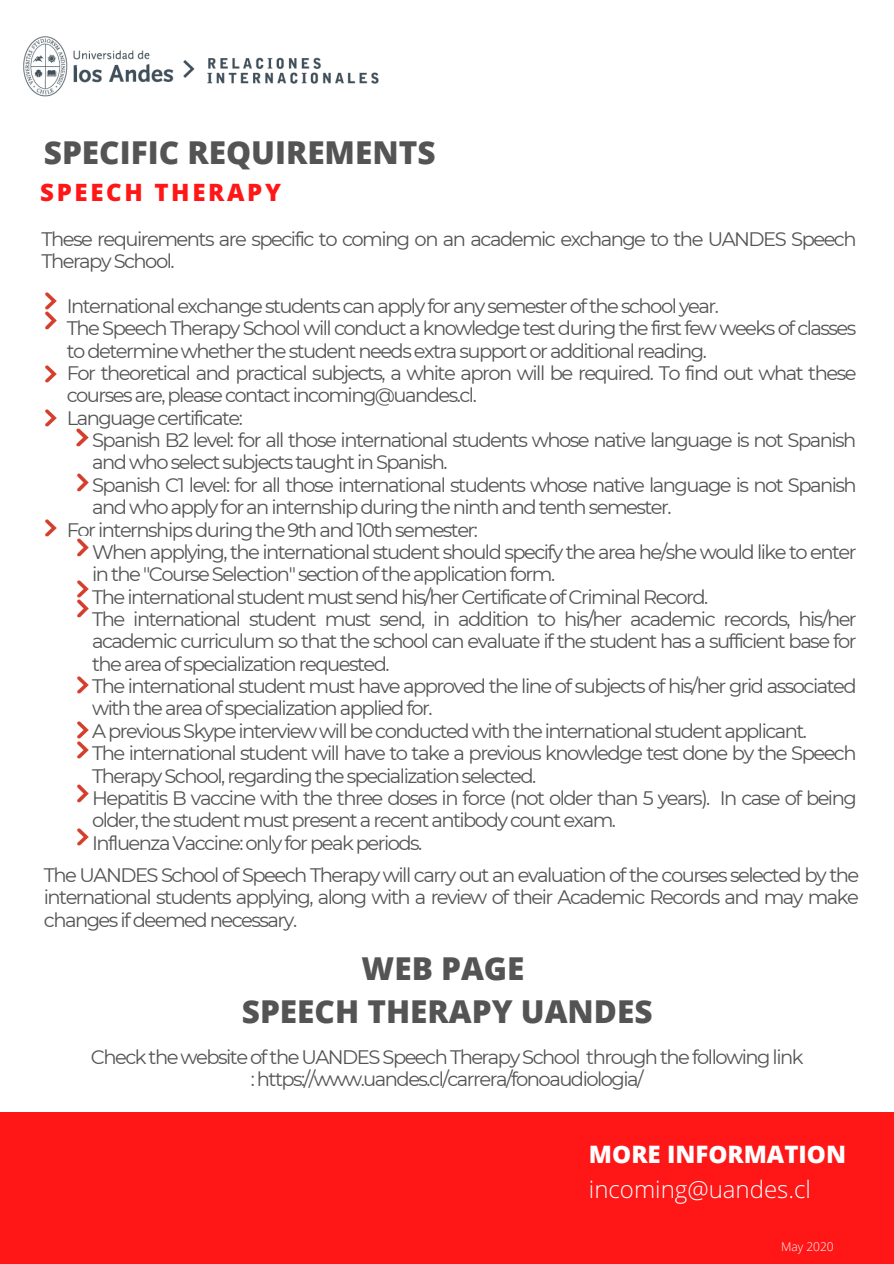
<style>
.page{position:relative;width:894px;height:1264px;background:#fff}
.page>*{position:absolute;margin:0;border:0;box-sizing:border-box;transform-origin:0 0}
.t1{font:800 31.5px/43.2px "Open Sans";color:#545454;text-align:center}
.t2{font:300 24px "Open Sans Hebrew";color:#fff}
.t3{font:800 24px "Open Sans";color:#fff}
.t4{font:800 24px "Open Sans Hebrew";letter-spacing:.11em;color:#ff1616}
.t5{font:19.5px/22.4px "Montserrat";letter-spacing:-.08em;color:#545454}
.t6{font:300 12px "Open Sans";color:#fff}
</style>
<div class="page">
<img style="left:23px;top:36px;width:356px;height:61px">
<img style="left:45px;top:292px;width:12px;height:38px">
<img style="left:76px;top:428px;width:13px;height:19px">
<img style="left:45px;top:519px;width:12px;height:18px">
<img style="left:45px;top:365px;width:12px;height:18px">
<img style="left:45px;top:409px;width:12px;height:18px">
<img style="left:77px;top:473px;width:12px;height:19px">
<img style="left:77px;top:538px;width:12px;height:19px">
<img style="left:77px;top:721px;width:12px;height:38px">
<img style="left:77px;top:828px;width:12px;height:18px">
<img style="left:77px;top:784px;width:12px;height:19px">
<img style="left:77px;top:676px;width:12px;height:18px">
<img style="left:77px;top:580px;width:12px;height:38px">
<div style="left:0;top:1112px;width:893px;height:151px;background:#ff1616"></div>
<h1 class="t1" style="left:44px;top:130px;width:393px">SPECIFIC REQUIREMENTS</h1>
<p class="t4" style="left:40px;top:176px;width:242px">SPEECH THERAPY</p>
<p class="t5" style="left:41px;top:228px;width:816px">These requirements are specific to coming on an academic exchange to the UANDES Speech<br>Therapy School.</p>
<p class="t5" style="left:67px;top:295px;width:791px">International exchange students can apply for any semester of the school year.<br>The Speech Therapy School will conduct a knowledge test during the first few weeks of classes to determine whether the student needs extra support or additional reading.<br>For theoretical and practical subjects, a white apron will be required. To find out what these courses are, please contact incoming@uandes.cl.<br>Language certificate:</p>
<p class="t5" style="left:92px;top:429px;width:765px">Spanish B2 level: for all those international students whose native language is not Spanish</p>
<p class="t5" style="left:92px;top:451px;width:357px">and who select subjects taught in Spanish.</p>
<p class="t5" style="left:92px;top:473px;width:765px">Spanish C1 level: for all those international students whose native language is not Spanish</p>
<p class="t5" style="left:92px;top:496px;width:580px">and who apply for an internship during the ninth and tenth semester.</p>
<p class="t5" style="left:67px;top:518px;width:412px">For internships during the 9th and 10th semester:</p>
<p class="t5" style="left:92px;top:540px;width:765px">When applying, the international student should specify the area he/she would like to enter</p>
<p class="t5" style="left:92px;top:563px;width:464px">in the "Course Selection" section of the application form.</p>
<p class="t5" style="left:92px;top:585px;width:617px">The international student must send his/her Certificate of Criminal Record.</p>
<p class="t5" style="left:92px;top:608px;width:766px">The international student must send, in addition to his/her academic records, his/her</p>
<p class="t5" style="left:92px;top:630px;width:765px">academic curriculum so that the school can evaluate if the student has a sufficient base for</p>
<p class="t5" style="left:92px;top:652px;width:299px">the area of specialization requested.</p>
<p class="t5" style="left:92px;top:675px;width:765px">The international student must have approved the line of subjects of his/her grid associated</p>
<p class="t5" style="left:92px;top:697px;width:342px">with the area of specialization applied for.</p>
<p class="t5" style="left:92px;top:719px;width:716px">A previous Skype interview will be conducted with the international student applicant.</p>
<p class="t5" style="left:92px;top:742px;width:765px">The international student will have to take a previous knowledge test done by the Speech</p>
<p class="t5" style="left:92px;top:764px;width:445px">Therapy School, regarding the specialization selected.</p>
<p class="t5" style="left:92px;top:786px;width:766px">Hepatitis B vaccine with the three doses in force (not older than 5 years). In case of being</p>
<p class="t5" style="left:92px;top:809px;width:525px">older, the student must present a recent antibody count exam.</p>
<p class="t5" style="left:92px;top:831px;width:332px">Influenza Vaccine: only for peak periods.</p>
<p class="t5" style="left:44px;top:863px;width:816px;text-align:justify">The UANDES School of Speech Therapy will carry out an evaluation of the courses selected by the international students applying, along with a review of their Academic Records and may make changes if deemed necessary.</p>
<h1 class="t1" style="left:242px;top:946px;width:412px">WEB PAGE<br>SPEECH THERAPY UANDES</h1>
<p class="t5" style="left:91px;top:1045px;width:714px;text-align:center">Check the website of the UANDES Speech Therapy School through the following link : https://www.uandes.cl/carrera/fonoaudiologia/</p>
<p class="t3" style="left:589px;top:1136px;width:258px">MORE INFORMATION</p>
<p class="t2" style="left:589px;top:1172px;width:223px">incoming@uandes.cl</p>
<p class="t6" style="left:780px;top:1237px;width:54px">May 2020</p>
</div>
